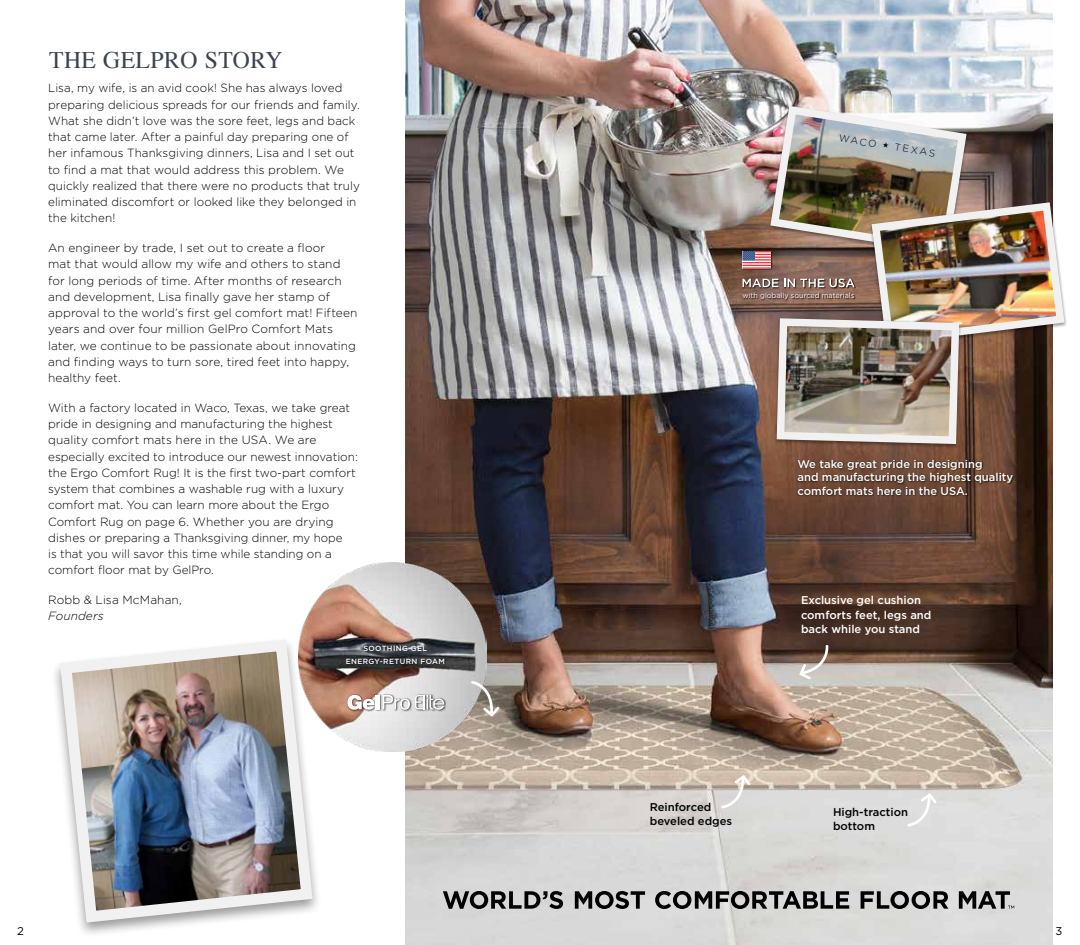
<style>
.page{position:relative;width:1080px;height:945px;background:#fff}
.page>*{position:absolute;margin:0;border:0;box-sizing:border-box;transform-origin:0 0}
.t1{font:23.75px "Times";letter-spacing:.02em;color:#3a4450}
.t2{font:300 11.88px/16.2px "Gotham";color:#000}
.t3{font:italic 300 11.88px "Gotham";letter-spacing:.005em;color:#000}
.t4{font:500 11.25px/14.4px "Gotham";color:#fff}
.t5{font:500 11.25px/14.4px "Gotham";color:#000}
.t6{font:11.25px "Gotham";color:#000}
.t7{font:300 9.75px "Gotham";color:#000}
.t8{font:500 7.5px/13.8px "Gotham";letter-spacing:.05em;color:#fff;text-align:center}
.t9{font:7.25px "Gotham";color:#fff}
</style>
<div class="page">
<img style="left:405px;top:0;width:647px;height:945px">
<img style="left:55px;top:640px;width:263px;height:289px">
<svg style="left:443px;top:891px;width:120px;height:18px;background:#737373"></svg>
<svg style="left:575px;top:891px;width:70px;height:18px"></svg>
<svg style="left:655px;top:891px;width:194px;height:18px;background:#727271"></svg>
<svg style="left:861px;top:891px;width:87px;height:18px;background:#747473"></svg>
<svg style="left:959px;top:891px;width:55px;height:18px"></svg>
<svg style="left:721px;top:775px;width:29px;height:33px"></svg>
<svg style="left:907px;top:793px;width:30px;height:34px"></svg>
<svg style="left:799px;top:645px;width:30px;height:34px"></svg>
<img style="left:742px;top:102px;width:325px;height:346px">
<div style="left:797px;top:458px;width:218px;height:39px;background:#000;opacity:.75"></div>
<img style="left:298px;top:563px;width:189px;height:188px">
<div style="left:345px;top:644px;width:101px;height:23px;background:#000;opacity:.75"></div>
<div style="left:347px;top:694px;width:99px;height:18px;background:#000;opacity:.75"></div>
<svg style="left:347px;top:695px;width:28px;height:15px"></svg>
<hr style="left:376px;top:695px;width:4px;height:14px;background:#fff">
<svg style="left:382px;top:695px;width:62px;height:15px"></svg>
<svg style="left:471px;top:681px;width:28px;height:36px"></svg>
<h1 class="t1" style="left:49px;top:37px;width:235px">THE GELPRO STORY</h1>
<p class="t2" style="left:48px;top:80px;width:313px">Lisa, my wife, is an avid cook! She has always loved preparing delicious spreads for our friends and family.<br>What she didn’t love was the sore feet, legs and back that came later. After a painful day preparing one of her infamous Thanksgiving dinners, Lisa and I set out to find a mat that would address this problem. We quickly realized that there were no products that truly eliminated discomfort or looked like they belonged in the kitchen!</p>
<p class="t2" style="left:48px;top:240px;width:311px">An engineer by trade, I set out to create a floor<br>mat that would allow my wife and others to stand for long periods of time. After months of research and development, Lisa finally gave her stamp of approval to the world’s first gel comfort mat! Fifteen years and over four million GelPro Comfort Mats later, we continue to be passionate about innovating and finding ways to turn sore, tired feet into happy, healthy feet.</p>
<p class="t2" style="left:48px;top:399px;width:311px">With a factory located in Waco, Texas, we take great pride in designing and manufacturing the highest quality comfort mats here in the USA. We are especially excited to introduce our newest innovation: the Ergo Comfort Rug! It is the first two-part comfort system that combines a washable rug with a luxury comfort mat. You can learn more about the Ergo Comfort Rug on page 6. Whether you are drying dishes or preparing a Thanksgiving dinner, my hope<br>is that you will savor this time while standing on a comfort floor mat by GelPro.</p>
<p class="t2" style="left:48px;top:592px;width:135px">Robb &amp; Lisa McMahan,</p>
<p class="t3" style="left:48px;top:610px;width:57px">Founders</p>
<p class="t8" style="left:346px;top:641px;width:101px">SOOTHING GEL<br>ENERGY-RETURN FOAM</p>
<p class="t7" style="left:840px;top:133px;width:99px;rotate:9deg">WACO ★ TEXAS</p>
<p class="t9" style="left:742px;top:291px;width:113px">with globally sourced materials</p>
<p class="t4" style="left:798px;top:457px;width:217px;line-height:13.5px">We take great pride in designing<br>and manufacturing the highest quality comfort mats here in the USA.</p>
<p class="t4" style="left:801px;top:593px;width:132px">Exclusive gel cushion comforts feet, legs and back while you stand</p>
<p class="t5" style="left:650px;top:799px;width:84px">Reinforced beveled edges</p>
<p class="t5" style="left:833px;top:805px;width:77px">High-traction bottom</p>
<p class="t6" style="left:17px;top:925px;width:8px">2</p>
<p class="t6" style="left:1055px;top:925px;width:8px">3</p>
</div>
